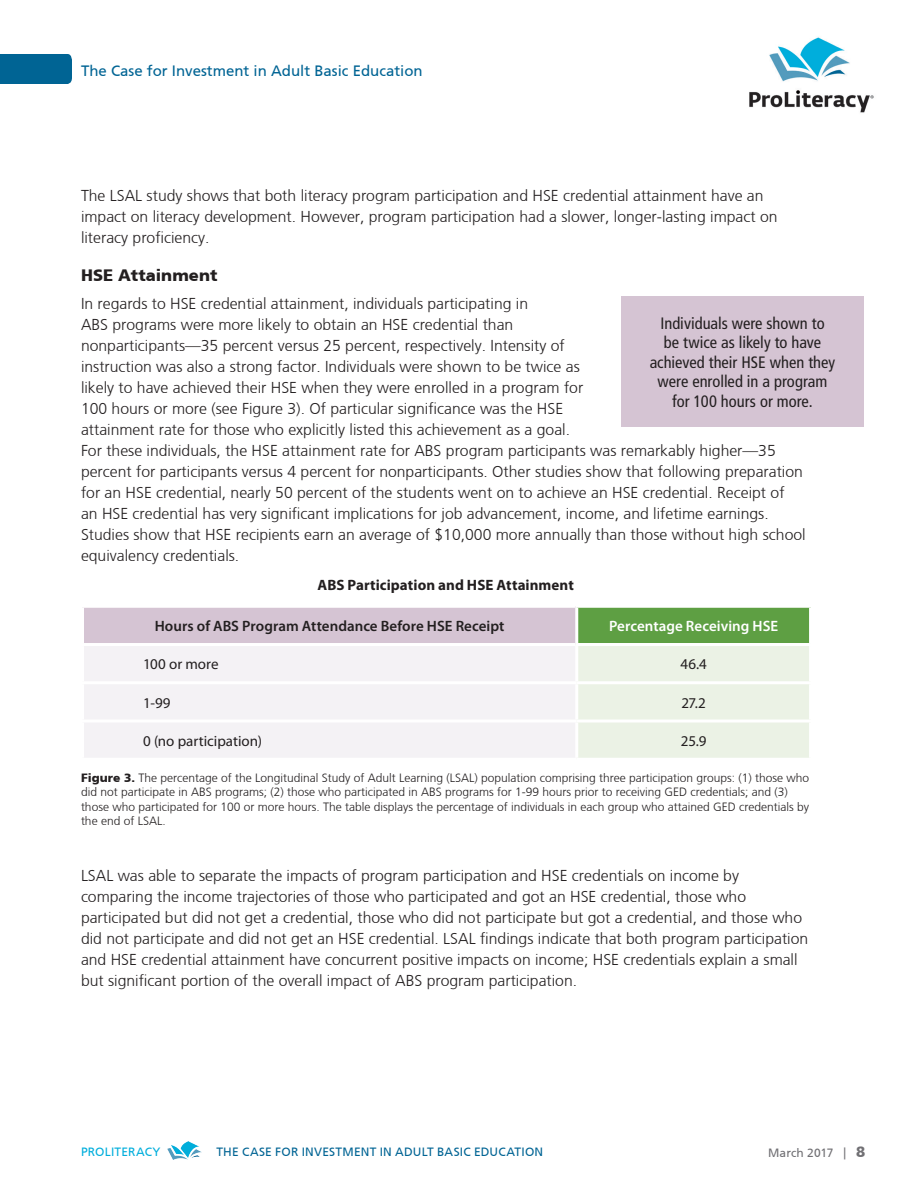
<style>
.page{position:relative;width:918px;height:1188px;background:#fff}
.page>*{position:absolute;margin:0;border:0;box-sizing:border-box;transform-origin:0 0}
.box_description{font:condensed 16.5px/19.5px "Frutiger LT";color:#231f20;text-align:center}
.t1{font:900 16.5px "Frutiger CE";letter-spacing:.005em;color:#231f20}
.body{font:300 15.75px/21px "Frutiger CE";color:#231f20}
.t2{font:600 15px "Myriad Pro";color:#231f20}
.t3{font:15px "Myriad Pro";color:#231f20}
.t4{font:15px "Frutiger CE";color:#006494}
.t5{font:700 15px "Myriad Pro";letter-spacing:.005em;color:#231f20}
.t6{font:600 15px "Myriad Pro";color:#fff}
.body-2{font:300 12px/14.4px "Frutiger CE";color:#231f20}
.t7{font:12px "Frutiger CE";letter-spacing:.015em;color:#006494}
.t8{font:12px "Frutiger CE";letter-spacing:.02em;color:#00aedc}
.t9{font:12px "Frutiger CE";letter-spacing:.01em;color:#717074}
.s1{font-weight:900}
.s2{font-weight:900;font-size:15px}
</style>
<div class="page">
<img style="left:168px;top:1141px;width:33px;height:19px">
<img style="left:749px;top:37px;width:125px;height:76px">
<div style="left:82px;top:606px;width:495px;height:39px;background:#d5c4d3"></div>
<div style="left:577px;top:606px;width:234px;height:39px;background:#5e9f43"></div>
<div style="left:84px;top:646px;width:491px;height:111px;background:#f4f2f5"></div>
<div style="left:578px;top:646px;width:231px;height:112px;background:#ebf2e5"></div>
<hr style="left:81px;top:605px;width:494px;height:3px;background:#fff">
<hr style="left:81px;top:608px;width:3px;height:35px;background:#fff">
<hr style="left:81px;top:643px;width:494px;height:3px;background:#fff">
<hr style="left:575px;top:605px;width:237px;height:3px;background:#fff">
<hr style="left:575px;top:608px;width:3px;height:35px;background:#fff">
<hr style="left:809px;top:608px;width:3px;height:35px;background:#fff">
<hr style="left:575px;top:643px;width:237px;height:3px;background:#fff">
<hr style="left:81px;top:681px;width:496px;height:3px;background:#fff">
<hr style="left:577px;top:681px;width:235px;height:3px;background:#fff">
<hr style="left:81px;top:720px;width:496px;height:3px;background:#fff">
<hr style="left:577px;top:720px;width:235px;height:3px;background:#fff">
<div style="left:0;top:54px;width:72px;height:30px;background:#006494"></div>
<div style="left:621px;top:296px;width:243px;height:131px;background:#d5c4d3"></div>
<p class="t4" style="left:81px;top:62px;width:343px">The Case for Investment in Adult Basic Education</p>
<p class="body" style="left:81px;top:185px;width:698px">The LSAL study shows that both literacy program participation and HSE credential attainment have an impact on literacy development. However, program participation had a slower, longer-lasting impact on literacy proficiency.</p>
<h4 class="t1" style="left:81px;top:265px;width:138px">HSE Attainment</h4>
<p class="body" style="left:81px;top:293px;width:726px">In regards to HSE credential attainment, individuals participating in<br>ABS programs were more likely to obtain an HSE credential than<br>nonparticipants—35 percent versus 25 percent, respectively. Intensity of<br>instruction was also a strong factor. Individuals were shown to be twice as<br>likely to have achieved their HSE when they were enrolled in a program for<br>100 hours or more (see Figure 3). Of particular significance was the HSE<br>attainment rate for those who explicitly listed this achievement as a goal.<br>For these individuals, the HSE attainment rate for ABS program participants was remarkably higher—35 percent for participants versus 4 percent for nonparticipants. Other studies show that following preparation for an HSE credential, nearly 50 percent of the students went on to achieve an HSE credential. Receipt of<br>an HSE credential has very significant implications for job advancement, income, and lifetime earnings.<br>Studies show that HSE recipients earn an average of $10,000 more annually than those without high school equivalency credentials.</p>
<p class="t5" style="left:318px;top:575px;width:258px">ABS Participation and HSE Attainment</p>
<p class="t2" style="left:155px;top:616px;width:351px">Hours of ABS Program Attendance Before HSE Receipt</p>
<p class="t6" style="left:609px;top:616px;width:171px">Percentage Receiving HSE</p>
<p class="t3" style="left:143px;top:655px;width:77px">100 or more</p>
<p class="t3" style="left:680px;top:655px;width:28px">46.4</p>
<p class="t3" style="left:143px;top:693px;width:29px">1-99</p>
<p class="t3" style="left:681px;top:693px;width:26px">27.2</p>
<p class="t3" style="left:143px;top:731px;width:120px">0 (no participation)</p>
<p class="t3" style="left:681px;top:731px;width:27px">25.9</p>
<p class="body-2" style="left:81px;top:770px;width:730px"><span class="s1">Figure 3.</span> The percentage of the Longitudinal Study of Adult Learning (LSAL) population comprising three participation groups: (1) those who did not participate in ABS programs; (2) those who participated in ABS programs for 1-99 hours prior to receiving GED credentials; and (3) those who participated for 100 or more hours. The table displays the percentage of individuals in each group who attained GED credentials by the end of LSAL.</p>
<p class="box_description" style="left:650px;top:313px;width:187px">Individuals were shown to<br>be twice as likely to have achieved their HSE when they were enrolled in a program for 100 hours or more.</p>
<p class="body" style="left:81px;top:864px;width:729px">LSAL was able to separate the impacts of program participation and HSE credentials on income by comparing the income trajectories of those who participated and got an HSE credential, those who participated but did not get a credential, those who did not participate but got a credential, and those who did not participate and did not get an HSE credential. LSAL findings indicate that both program participation and HSE credential attainment have concurrent positive impacts on income; HSE credentials explain a small but significant portion of the overall impact of ABS program participation.</p>
<p class="t8" style="left:81px;top:1144px;width:81px">PROLITERACY</p>
<p class="t7" style="left:216px;top:1144px;width:328px">THE CASE FOR INVESTMENT IN ADULT BASIC EDUCATION</p>
<p class="t9" style="left:768px;top:1146px;width:99px">March 2017 | <span class="s2">8</span></p>
</div>
